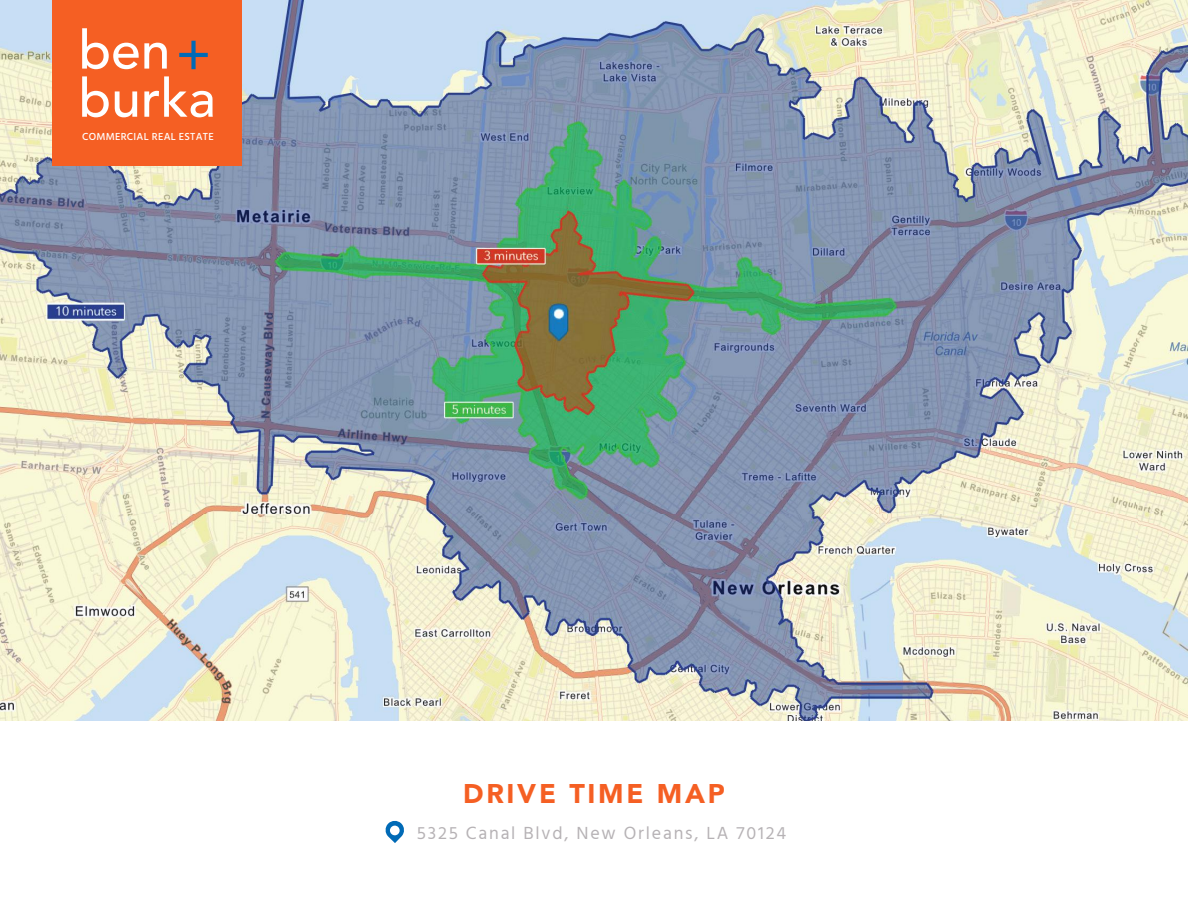
<style>
.page{position:relative;width:1188px;height:918px;background:#fff}
.page>*{position:absolute;margin:0;border:0;box-sizing:border-box;transform-origin:0 0}
.t1{font:900 27px "Avenir";letter-spacing:.1em;color:#f55f23}
.t2{font:18px "Hind";letter-spacing:.1em;color:#b6b2b5}
.t3{font:500 10.5px "Hind";letter-spacing:.025em;color:#fff}
</style>
<div class="page">
<img style="left:0;top:0;width:1188px;height:721px">
<svg style="left:386px;top:821px;width:18px;height:22px"></svg>
<div style="left:390px;top:825px;width:10px;height:10px;background:#fff;border-radius:50%"></div>
<div style="left:53px;top:0;width:189px;height:166px;background:#f55f23"></div>
<svg style="left:82px;top:28px;width:85px;height:41px"></svg>
<svg style="left:179px;top:41px;width:29px;height:28px"></svg>
<svg style="left:82px;top:76px;width:27px;height:41px"></svg>
<svg style="left:115px;top:91px;width:22px;height:26px"></svg>
<svg style="left:144px;top:76px;width:69px;height:41px"></svg>
<p class="t3" style="left:82px;top:129px;width:133px">COMMERCIAL REAL ESTATE</p>
<h1 class="t1" style="left:463px;top:771px;width:263px">DRIVE TIME MAP</h1>
<p class="t2" style="left:417px;top:821px;width:371px">5325 Canal Blvd, New Orleans, LA 70124</p>
</div>
